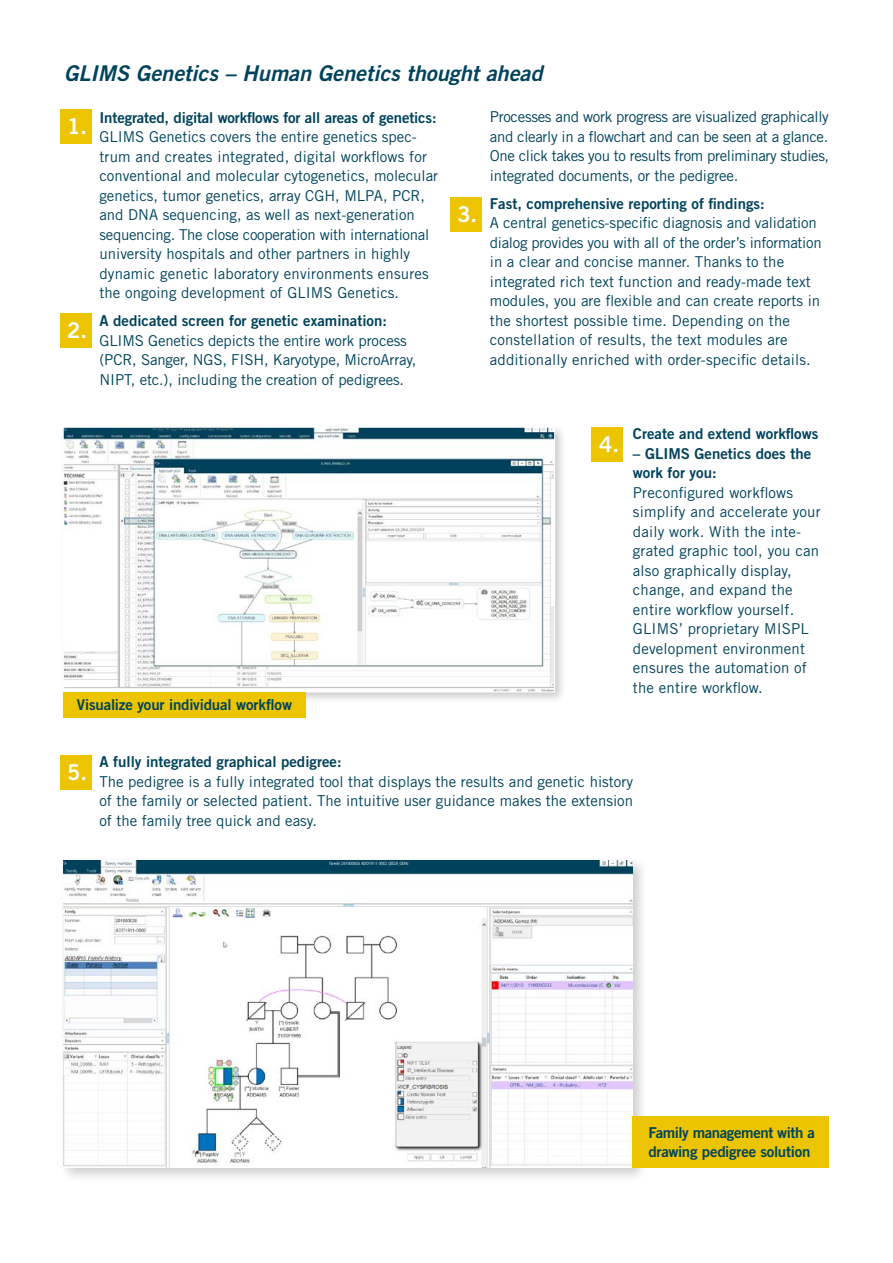
<style>
.page{position:relative;width:893px;height:1263px;background:#fff}
.page>*{position:absolute;margin:0;border:0;box-sizing:border-box;transform-origin:0 0}
.t1{font:italic 21.75px "Trade Gothic LT Bold Two";color:#00435c}
.t2{font:21.75px "Trade Gothic LT Bold Two";color:#fff}
.t3{font:15px/19.5px "Trade Gothic LT";color:#00435c}
.t4{font:15px/19.5px "Trade Gothic LT Bold Two";color:#00435c}
.t5{font:15px/18.8px "Trade Gothic LT Bold Two";letter-spacing:-.025em;color:#00435c}
</style>
<div class="page">
<div style="left:60px;top:424px;width:507px;height:280px;background:#000;opacity:.2"></div>
<img style="left:65px;top:429px;width:488px;height:261px">
<div style="left:63px;top:427px;width:492px;height:265px;border:1px solid #fff"></div>
<div style="left:63px;top:692px;width:243px;height:26px;background:#ecc400"></div>
<div style="left:59px;top:856px;width:589px;height:327px;background:#000;opacity:.2"></div>
<img style="left:64px;top:860px;width:568px;height:308px">
<div style="left:60px;top:110px;width:32px;height:34px;background:#ecc400"></div>
<div style="left:60px;top:314px;width:32px;height:34px;background:#ecc400"></div>
<div style="left:450px;top:198px;width:32px;height:34px;background:#ecc400"></div>
<div style="left:632px;top:1117px;width:197px;height:51px;background:#ecc400"></div>
<div style="left:591px;top:427px;width:32px;height:34px;background:#ecc400"></div>
<div style="left:60px;top:755px;width:32px;height:34px;background:#ecc400"></div>
<h1 class="t1" style="left:64px;top:60px;width:480px">GLIMS Genetics – Human Genetics thought ahead</h1>
<h1 class="t2" style="left:67px;top:113px;width:21px">1.</h1>
<h1 class="t2" style="left:67px;top:317px;width:21px">2.</h1>
<p class="t4" style="left:99px;top:107px;width:339px">Integrated, digital workflows for all areas of genetics:</p>
<p class="t3" style="left:99px;top:127px;width:340px">GLIMS Genetics covers the entire genetics spec&shy;trum and creates integrated, digital workflows for conventional and molecular cytogenetics, molecular genetics, tumor genetics, array CGH, MLPA, PCR, and DNA sequencing, as well as next-generation sequencing. The close cooperation with international university hospitals and other partners in highly dynamic genetic laboratory environments ensures the ongoing development of GLIMS Genetics.</p>
<p class="t4" style="left:99px;top:311px;width:289px">A dedicated screen for genetic examination:</p>
<p class="t3" style="left:99px;top:330px;width:318px">GLIMS Genetics depicts the entire work process (PCR, Sanger, NGS, FISH, Karyotype, MicroArray,<br>NIPT, etc.), including the creation of pedigrees.</p>
<p class="t4" style="left:77px;top:695px;width:217px">Visualize your individual workflow</p>
<h1 class="t2" style="left:457px;top:201px;width:21px">3.</h1>
<p class="t3" style="left:490px;top:107px;width:341px;text-align:justify">Processes and work progress are visualized graphically and clearly in a flowchart and can be seen at a glance.<br>One click takes you to results from preliminary studies, integrated documents, or the pedigree.</p>
<p class="t4" style="left:490px;top:193px;width:276px">Fast, comprehensive reporting of findings:</p>
<p class="t3" style="left:490px;top:213px;width:333px">A central genetics-specific diagnosis and validation dialog provides you with all of the order’s information in a clear and concise manner. Thanks to the integrated rich text function and ready-made text modules, you are flexible and can create reports in the shortest possible time. Depending on the constellation of results, the text modules are additionally enriched with order-specific details.</p>
<h1 class="t2" style="left:599px;top:431px;width:21px">4.</h1>
<p class="t4" style="left:633px;top:424px;width:187px">Create and extend workflows</p>
<p class="t4" style="left:633px;top:443px;width:180px">– GLIMS Genetics does the work for you:</p>
<p class="t3" style="left:633px;top:482px;width:189px">Preconfigured workflows simplify and accelerate your daily work. With the inte&shy;grated graphic tool, you can also graphically display, change, and expand the entire workflow yourself.<br>GLIMS’ proprietary MISPL development environment ensures the automation of the entire workflow.</p>
<h1 class="t2" style="left:67px;top:759px;width:21px">5.</h1>
<p class="t4" style="left:99px;top:752px;width:244px">A fully integrated graphical pedigree:</p>
<p class="t3" style="left:99px;top:771px;width:535px;text-align:justify">The pedigree is a fully integrated tool that displays the results and genetic history of the family or selected patient. The intuitive user guidance makes the extension of the family tree quick and easy.</p>
<p class="t5" style="left:648px;top:1123px;width:168px">Family management with a drawing pedigree solution</p>
</div>
